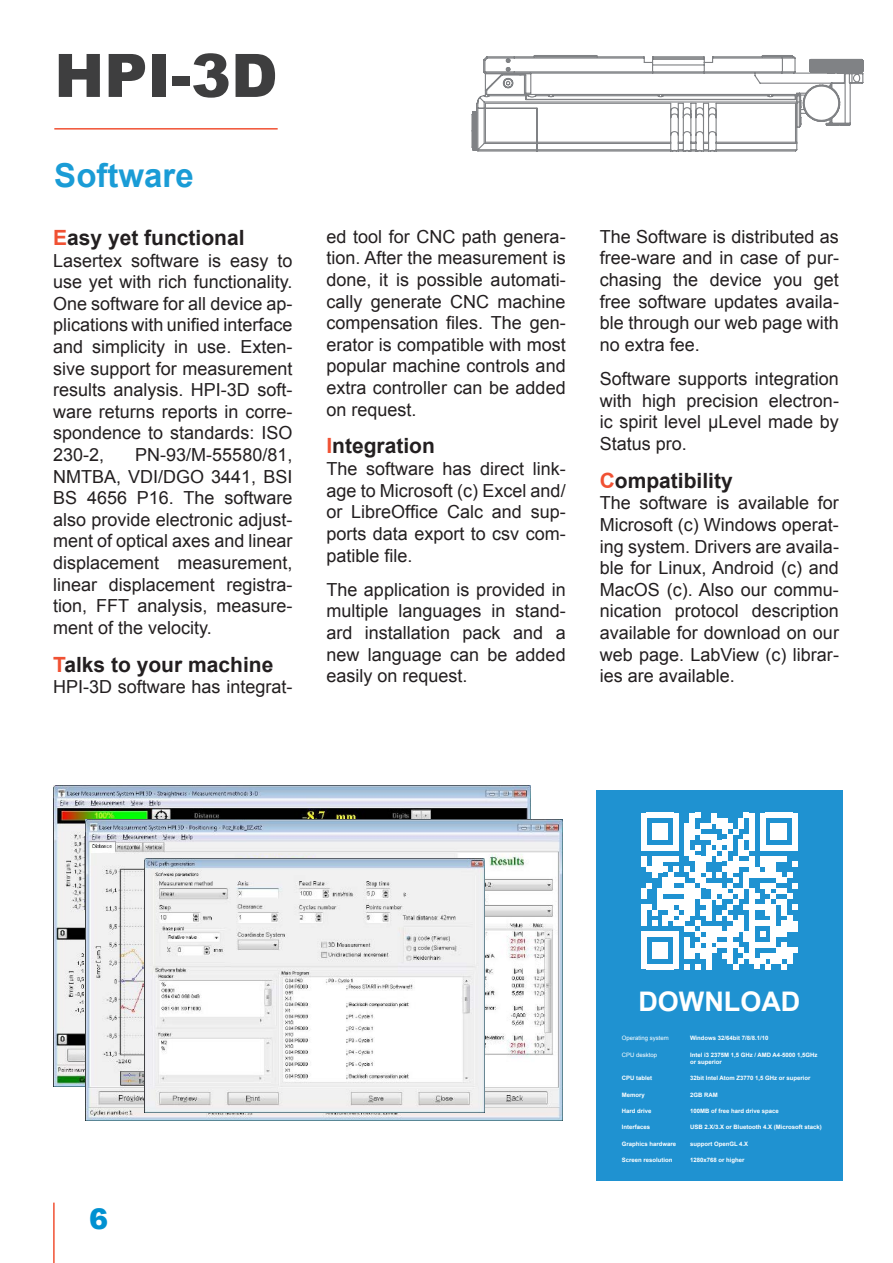
<style>
.page{position:relative;width:893px;height:1263px;background:#fff}
.page>*{position:absolute;margin:0;border:0;box-sizing:border-box;transform-origin:0 0}
.t1{font:900 60px "Arial";color:#3e3e3f}
.t2{font:700 33px "Arial";color:#1a9cd6}
.t3{font:900 28.5px "Arial";color:#0091d1}
.t4{font:700 27px "Arial";color:#fff}
.t5{font:700 21px "Arial";color:#231f20}
.t6{font:18px/21.6px "Arial";color:#231f20;text-align:justify}
.t7{font:700 6px/7.2px "Arial";color:#fff}
.t8{font:6px "Arial";color:#fff}
.s1{color:#f05133}
</style>
<div class="page">
<hr style="left:892px;top:0;width:1px;height:1263px;background:#1f92d1">
<hr style="left:53px;top:1202px;width:2px;height:61px;background:#f05133">
<hr style="left:54px;top:128px;width:224px;height:2px;background:#f05133">
<svg style="left:471px;top:55px;width:393px;height:97px"></svg>
<img style="left:53px;top:785px;width:477px;height:301px">
<img style="left:86px;top:819px;width:477px;height:301px">
<img style="left:145px;top:858px;width:340px;height:255px">
<div style="left:596px;top:790px;width:247px;height:391px;background:#1f92d1"></div>
<div style="left:641px;top:813px;width:5px;height:10px;background:#fff"></div>
<div style="left:641px;top:823px;width:5px;height:11px;background:#fff"></div>
<div style="left:641px;top:834px;width:5px;height:16px;background:#fff"></div>
<div style="left:641px;top:856px;width:5px;height:11px;background:#fff"></div>
<div style="left:641px;top:888px;width:5px;height:11px;background:#fff"></div>
<div style="left:641px;top:904px;width:5px;height:22px;background:#fff"></div>
<div style="left:641px;top:931px;width:5px;height:38px;background:#fff"></div>
<svg style="left:646px;top:813px;width:152px;height:156px"></svg>
<h1 class="t1" style="left:54px;top:32px;width:225px">HPI-3D</h1>
<h2 class="t2" style="left:54px;top:153px;width:141px">Software</h2>
<p class="t5" style="left:53px;top:224px;width:193px"><span class="s1">E</span>asy yet functional</p>
<p class="t6" style="left:53px;top:250px;width:241px">Lasertex software is easy to use yet with rich functionality.<br>One software for all device ap&shy;plications with unified interface and simplicity in use. Exten&shy;sive support for measurement results analysis. HPI-3D soft&shy;ware returns reports in corre&shy;spondence to standards: ISO 230-2,</p>
<p class="t6" style="left:53px;top:444px;width:241px;text-indent:82px">PN-93/M-55580/81, NMTBA, VDI/DGO 3441, BSI BS 4656 P16. The software also provide electronic adjust&shy;ment of optical axes and linear displacement measurement, linear displacement registra&shy;tion, FFT analysis, measure&shy;ment of the velocity.</p>
<p class="t5" style="left:53px;top:650px;width:222px"><span class="s1">T</span>alks to your machine</p>
<p class="t6" style="left:53px;top:676px;width:241px">HPI-3D software has integrat-</p>
<p class="t6" style="left:326px;top:226px;width:241px">ed tool for CNC path genera&shy;tion. After the measurement is done, it is possible automati&shy;cally generate CNC machine compensation files. The gen&shy;erator is compatible with most popular machine controls and extra controller can be added on request.</p>
<p class="t5" style="left:326px;top:432px;width:110px"><span class="s1">I</span>ntegration</p>
<p class="t6" style="left:326px;top:458px;width:241px">The software has direct link&shy;age to Microsoft (c) Excel and/ or LibreOffice Calc and sup&shy;ports data export to csv com&shy;patible file.</p>
<p class="t6" style="left:326px;top:579px;width:241px">The application is provided in multiple languages in stand&shy;ard installation pack and a new language can be added easily on request.</p>
<p class="t6" style="left:600px;top:226px;width:241px">The Software is distributed as free-ware and in case of pur&shy;chasing the device you get free software updates availa&shy;ble through our web page with no extra fee.</p>
<p class="t6" style="left:600px;top:368px;width:241px">Software supports integration with high precision electron&shy;ic spirit level µLevel made by Status pro.</p>
<p class="t5" style="left:600px;top:467px;width:135px"><span class="s1">C</span>ompatibility</p>
<p class="t6" style="left:600px;top:492px;width:241px">The software is available for Microsoft (c) Windows operat&shy;ing system. Drivers are availa&shy;ble for Linux, Android (c) and MacOS (c). Also our commu&shy;nication protocol description available for download on our web page. LabView (c) librar&shy;ies are available.</p>
<h3 class="t3" style="left:89px;top:1198px;width:21px">6</h3>
<h3 class="t4" style="left:638px;top:984px;width:163px">DOWNLOAD</h3>
<p class="t8" style="left:622px;top:1034px;width:49px">Operating system</p>
<p class="t7" style="left:690px;top:1035px;width:80px">Windows 32/64bit 7/8/8.1/10</p>
<p class="t8" style="left:622px;top:1051px;width:37px">CPU desktop</p>
<p class="t7" style="left:690px;top:1051px;width:129px">Intel i3 2375M 1,5 GHz / AMD A4-5000 1,5GHz or superior</p>
<p class="t7" style="left:622px;top:1075px;width:32px">CPU tablet</p>
<p class="t7" style="left:690px;top:1075px;width:122px">32bit Intel Atom Z3770 1,5 GHz or superior</p>
<p class="t7" style="left:622px;top:1091px;width:25px">Memory</p>
<p class="t7" style="left:690px;top:1091px;width:29px">2GB RAM</p>
<p class="t7" style="left:622px;top:1107px;width:31px">Hard drive</p>
<p class="t7" style="left:690px;top:1107px;width:90px">100MB of free hard drive space</p>
<p class="t7" style="left:622px;top:1124px;width:30px">Interfaces</p>
<p class="t7" style="left:690px;top:1124px;width:133px">USB 2.X/3.X or Bluetooth 4.X (Microsoft stack)</p>
<p class="t7" style="left:622px;top:1140px;width:56px">Graphics hardware</p>
<p class="t7" style="left:690px;top:1140px;width:60px">support OpenGL 4.X</p>
<p class="t7" style="left:622px;top:1156px;width:52px">Screen resolution</p>
<p class="t7" style="left:690px;top:1156px;width:56px">1280x768 or higher</p>
</div>
